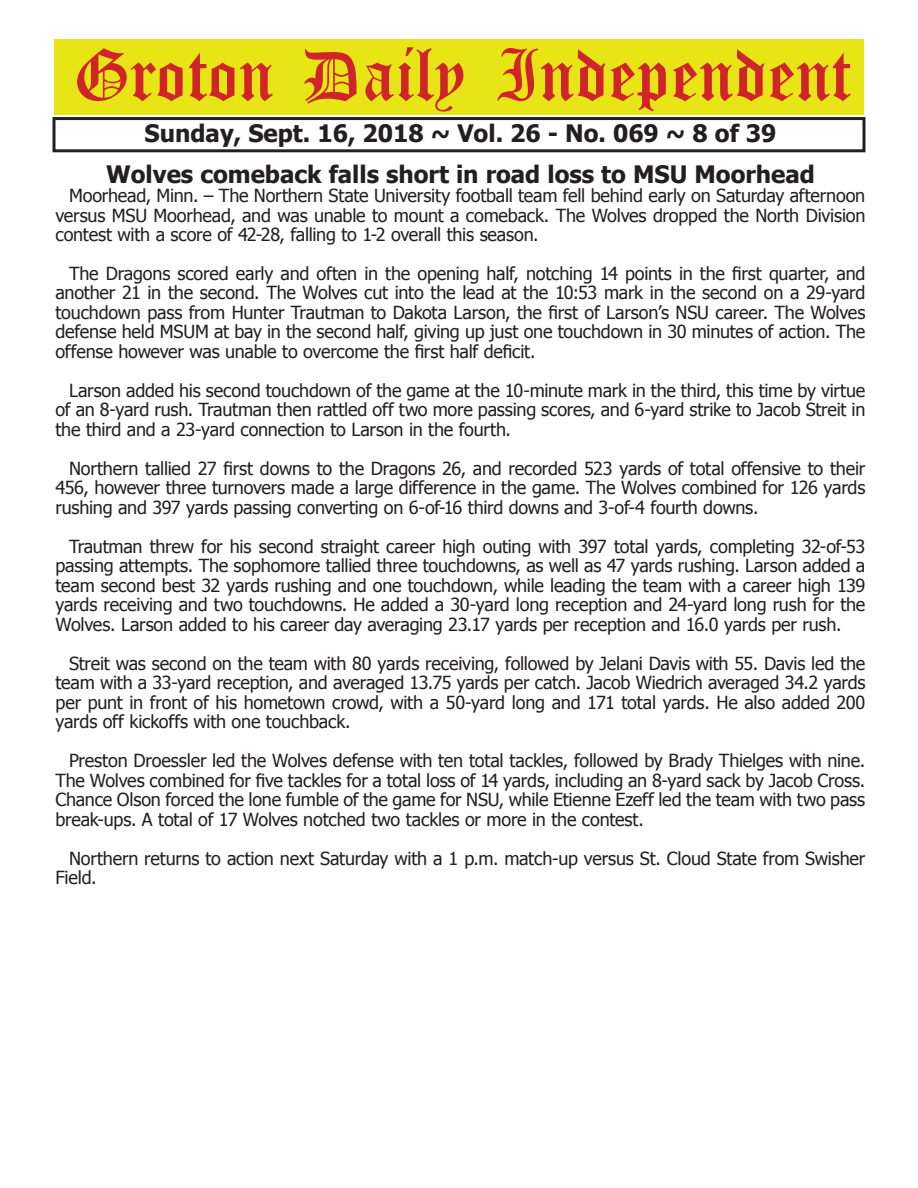
<style>
.page{position:relative;width:918px;height:1188px;background:#fff}
.page>*{position:absolute;margin:0;border:0;box-sizing:border-box;transform-origin:0 0}
.t1{font:54px "Old English Five";color:#d1232a}
.t2{font:700 24px "Tahoma";color:#231f20}
.t3{font:18px/19.5px "Tahoma";letter-spacing:-.01em;color:#231f20;text-align:justify}
</style>
<div class="page">
<div style="left:52px;top:117px;width:814px;height:35px;border:3px solid #231f20"></div>
<div style="left:54px;top:40px;width:810px;height:75px;background:#e7e515"></div>
<h1 class="t1" style="left:73px;top:50px;width:779px">Groton Daily Independent</h1>
<h2 class="t2" style="left:145px;top:116px;width:633px">Sunday, Sept. 16, 2018 ~ Vol. 26 - No. 069 ~ 8 of 39</h2>
<h2 class="t2" style="left:106px;top:157px;width:710px">Wolves comeback falls short in road loss to MSU Moorhead</h2>
<p class="t3" style="left:56px;top:185px;width:811px;text-indent:14px">Moorhead, Minn. – The Northern State University football team fell behind early on Saturday afternoon versus MSU Moorhead, and was unable to mount a comeback. The Wolves dropped the North Division contest with a score of 42-28, falling to 1-2 overall this season.</p>
<p class="t3" style="left:56px;top:263px;width:811px;text-indent:14px">The Dragons scored early and often in the opening half, notching 14 points in the first quarter, and another 21 in the second. The Wolves cut into the lead at the 10:53 mark in the second on a 29-yard touchdown pass from Hunter Trautman to Dakota Larson, the first of Larson’s NSU career. The Wolves defense held MSUM at bay in the second half, giving up just one touchdown in 30 minutes of action. The offense however was unable to overcome the first half deficit.</p>
<p class="t3" style="left:56px;top:380px;width:811px;text-indent:14px">Larson added his second touchdown of the game at the 10-minute mark in the third, this time by virtue of an 8-yard rush. Trautman then rattled off two more passing scores, and 6-yard strike to Jacob Streit in the third and a 23-yard connection to Larson in the fourth.</p>
<p class="t3" style="left:56px;top:458px;width:811px;text-indent:14px">Northern tallied 27 first downs to the Dragons 26, and recorded 523 yards of total offensive to their 456, however three turnovers made a large difference in the game. The Wolves combined for 126 yards rushing and 397 yards passing converting on 6-of-16 third downs and 3-of-4 fourth downs.</p>
<p class="t3" style="left:56px;top:536px;width:811px;text-indent:14px">Trautman threw for his second straight career high outing with 397 total yards, completing 32-of-53 passing attempts. The sophomore tallied three touchdowns, as well as 47 yards rushing. Larson added a team second best 32 yards rushing and one touchdown, while leading the team with a career high 139 yards receiving and two touchdowns. He added a 30-yard long reception and 24-yard long rush for the Wolves. Larson added to his career day averaging 23.17 yards per reception and 16.0 yards per rush.</p>
<p class="t3" style="left:56px;top:653px;width:812px;text-indent:14px">Streit was second on the team with 80 yards receiving, followed by Jelani Davis with 55. Davis led the team with a 33-yard reception, and averaged 13.75 yards per catch. Jacob Wiedrich averaged 34.2 yards per punt in front of his hometown crowd, with a 50-yard long and 171 total yards. He also added 200 yards off kickoffs with one touchback.</p>
<p class="t3" style="left:56px;top:750px;width:811px;text-indent:14px">Preston Droessler led the Wolves defense with ten total tackles, followed by Brady Thielges with nine.<br>The Wolves combined for five tackles for a total loss of 14 yards, including an 8-yard sack by Jacob Cross.<br>Chance Olson forced the lone fumble of the game for NSU, while Etienne Ezeff led the team with two pass break-ups. A total of 17 Wolves notched two tackles or more in the contest.</p>
<p class="t3" style="left:56px;top:848px;width:811px;text-indent:14px">Northern returns to action next Saturday with a 1 p.m. match-up versus St. Cloud State from Swisher<br>Field.</p>
</div>
